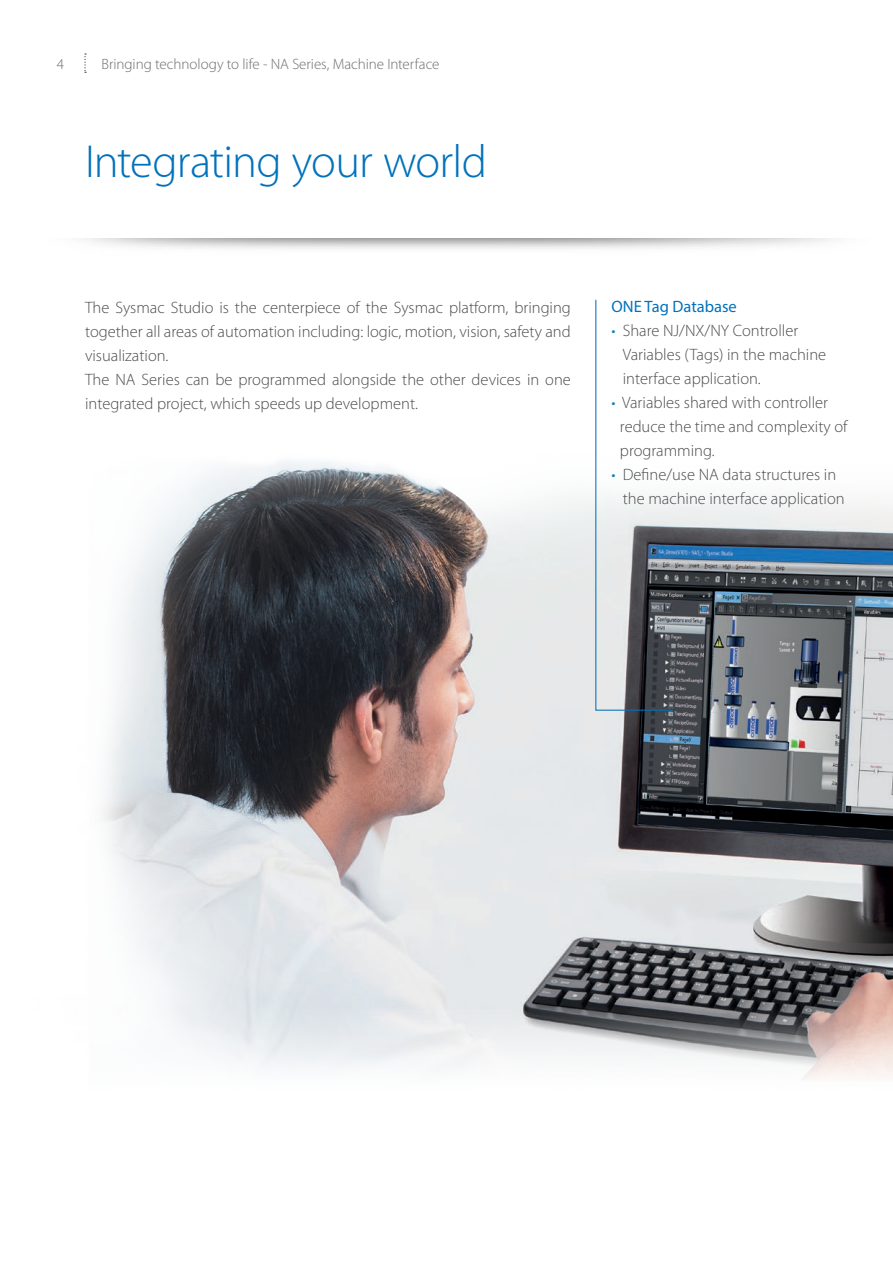
<style>
.page{position:relative;width:893px;height:1263px;background:#fff}
.page>*{position:absolute;margin:0;border:0;box-sizing:border-box;transform-origin:0 0}
.t1{font:300 46.5px "Myriad Pro";letter-spacing:-.02em;color:#0072bc}
.t2{font:300 16.5px/24px "Myriad Pro";color:#4b4c4d}
.t3{font:16.5px "Myriad Pro";color:#0072bc}
.t4{font:300 15px "Myriad Pro";letter-spacing:-.005em;color:#6c6d70}
.s1{color:#0d7ec3}
</style>
<div class="page">
<img style="left:103px;top:461px;width:790px;height:619px">
<svg style="left:595px;top:299px;width:79px;height:412px"></svg>
<svg style="left:84px;top:53px;width:2px;height:20px"></svg>
<p class="t4" style="left:57px;top:55px;width:9px">4</p>
<p class="t4" style="left:102px;top:55px;width:339px">Bringing technology to life - NA Series, Machine Interface</p>
<h1 class="t1" style="left:85px;top:133px;width:403px">Integrating your world</h1>
<p class="t2" style="left:85px;top:295px;width:487px">The Sysmac Studio is the centerpiece of the Sysmac platform, bringing together all areas of automation including: logic, motion, vision, safety and visualization.<br>The NA Series can be programmed alongside the other devices in one integrated project, which speeds up development.</p>
<p class="t3" style="left:611px;top:296px;width:127px">ONE Tag Database</p>
<p class="t2" style="left:623px;top:319px;width:205px;text-indent:-11px"><span class="s1">•</span> Share NJ/NX/NY Controller<br>Variables (Tags) in the machine interface application.</p>
<p class="t2" style="left:620px;top:391px;width:229px;text-indent:-8px"><span class="s1">•</span> Variables shared with controller reduce the time and complexity of programming.</p>
<p class="t2" style="left:623px;top:463px;width:223px;text-indent:-11px"><span class="s1">•</span> Define/use NA data structures in the machine interface application</p>
</div>
